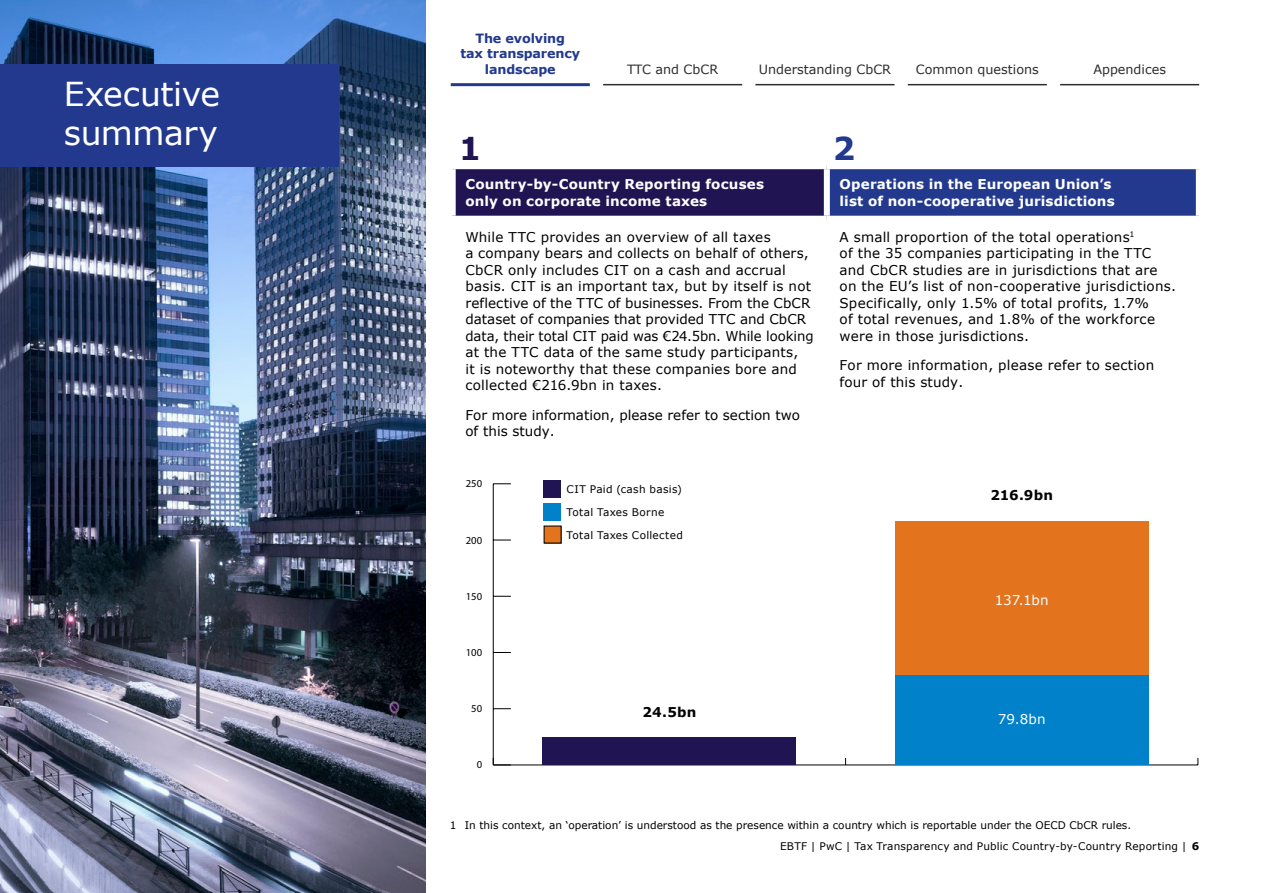
<style>
.page{position:relative;width:1263px;height:893px;background:#fff}
.page>*{position:absolute;margin:0;border:0;box-sizing:border-box;transform-origin:0 0}
.t1{font:33px/39px "Verdana";letter-spacing:-.015em;color:#fff}
.t2{font:700 31.5px "Verdana";color:#211452}
.t3{font:700 31.5px "Verdana";color:#22398e}
.t4{font:13.5px/16.5px "Verdana";letter-spacing:.015em;color:#000}
.t5{font:700 13.5px/16.5px "Verdana";letter-spacing:.01em;color:#fff}
.t6{font:700 13.5px "Verdana";letter-spacing:.015em;color:#000}
.t7{font:13.5px "Verdana";letter-spacing:.01em;color:#fff}
.t8{font:12.75px "Verdana";color:#2d2d2c}
.t9{font:700 12.75px/15.3px "Verdana";letter-spacing:-.01em;color:#22398e;text-align:center}
.t10{font:10.65px "Myriad Pro";color:#000}
.t11{font:10.5px "Verdana";color:#000}
.t12{font:10.5px "Verdana";letter-spacing:.02em;color:#000}
.t13{font:10.5px/23px "Verdana";letter-spacing:.03em;color:#000}
.s1{font-weight:700}
</style>
<div class="page">
<img style="left:0;top:0;width:425px;height:893px">
<div style="left:0;top:64px;width:338px;height:102px;background:#22398e"></div>
<div style="left:453px;top:166px;width:374px;height:53px;background:#211452"></div>
<div style="left:827px;top:166px;width:372px;height:53px;background:#22398e"></div>
<div style="left:450px;top:163px;width:377px;height:6px;background:#fff"></div>
<div style="left:450px;top:169px;width:6px;height:47px;background:#fff"></div>
<div style="left:827px;top:163px;width:375px;height:6px;background:#fff"></div>
<div style="left:824px;top:169px;width:6px;height:47px;background:#fff"></div>
<div style="left:1196px;top:169px;width:6px;height:47px;background:#fff"></div>
<div style="left:450px;top:216px;width:377px;height:6px;background:#fff"></div>
<div style="left:827px;top:216px;width:375px;height:6px;background:#fff"></div>
<hr style="left:451px;top:83px;width:139px;height:3px;background:#22398e">
<hr style="left:603px;top:84px;width:139px;height:1px;background:#2d2d2c">
<hr style="left:755px;top:84px;width:139px;height:1px;background:#2d2d2c">
<hr style="left:908px;top:84px;width:139px;height:1px;background:#2d2d2c">
<hr style="left:1060px;top:84px;width:139px;height:1px;background:#2d2d2c">
<hr style="left:493px;top:765px;width:705px;height:1px;background:#000">
<hr style="left:493px;top:484px;width:1px;height:281px;background:#000">
<svg style="left:493px;top:758px;width:18px;height:8px"></svg>
<svg style="left:494px;top:708px;width:17px;height:1px"></svg>
<svg style="left:494px;top:652px;width:17px;height:1px"></svg>
<svg style="left:494px;top:596px;width:17px;height:1px"></svg>
<svg style="left:494px;top:540px;width:17px;height:1px"></svg>
<svg style="left:493px;top:483px;width:18px;height:1px"></svg>
<div style="left:895px;top:521px;width:253px;height:154px;background:#e3731c"></div>
<div style="left:543px;top:737px;width:253px;height:28px;background:#211452"></div>
<div style="left:895px;top:675px;width:253px;height:90px;background:#0081c9"></div>
<div style="left:544px;top:480px;width:17px;height:17px;background:#211452"></div>
<div style="left:544px;top:503px;width:17px;height:17px;background:#0081c9"></div>
<div style="left:544px;top:526px;width:17px;height:17px;background:#e3731c"></div>
<h1 class="t1" style="left:64px;top:74px;width:158px">Executive summary</h1>
<p class="t9" style="left:460px;top:31px;width:121px">The evolving<br>tax transparency landscape</p>
<p class="t8" style="left:627px;top:60px;width:93px">TTC and CbCR</p>
<p class="t8" style="left:759px;top:60px;width:134px">Understanding CbCR</p>
<p class="t8" style="left:916px;top:60px;width:124px">Common questions</p>
<p class="t8" style="left:1093px;top:60px;width:74px">Appendices</p>
<h2 class="t2" style="left:459px;top:128px;width:24px">1</h2>
<h2 class="t3" style="left:833px;top:128px;width:24px">2</h2>
<p class="t5" style="left:465px;top:176px;width:300px">Country-by-Country Reporting focuses only on corporate income taxes</p>
<p class="t5" style="left:840px;top:176px;width:277px">Operations in the European Union’s list of non-cooperative jurisdictions</p>
<p class="t4" style="left:465px;top:228px;width:350px">While TTC provides an overview of all taxes<br>a company bears and collects on behalf of others, CbCR only includes CIT on a cash and accrual basis. CIT is an important tax, but by itself is not reflective of the TTC of businesses. From the CbCR dataset of companies that provided TTC and CbCR data, their total CIT paid was €24.5bn. While looking at the TTC data of the same study participants,<br>it is noteworthy that these companies bore and collected €216.9bn in taxes.</p>
<p class="t4" style="left:465px;top:406px;width:336px">For more information, please refer to section two of this study.</p>
<p class="t4" style="left:839px;top:228px;width:338px">A small proportion of the total operations<sup>1<br></sup>of the 35 companies participating in the TTC and CbCR studies are in jurisdictions that are on the EU’s list of non-cooperative jurisdictions.<br>Specifically, only 1.5% of total profits, 1.7%<br>of total revenues, and 1.8% of the workforce were in those jurisdictions.</p>
<p class="t4" style="left:840px;top:357px;width:316px">For more information, please refer to section four of this study.</p>
<p class="t10" style="left:466px;top:477px;width:18px">250</p>
<p class="t10" style="left:466px;top:533px;width:18px">200</p>
<p class="t10" style="left:466px;top:590px;width:18px">150</p>
<p class="t10" style="left:466px;top:646px;width:18px">100</p>
<p class="t10" style="left:471px;top:702px;width:12px">50</p>
<p class="t10" style="left:477px;top:758px;width:7px">0</p>
<p class="t13" style="left:567px;top:477px;width:118px">CIT Paid (cash basis)<br>Total Taxes Borne<br>Total Taxes Collected</p>
<p class="t6" style="left:990px;top:486px;width:64px">216.9bn</p>
<p class="t6" style="left:642px;top:703px;width:56px">24.5bn</p>
<p class="t7" style="left:995px;top:590px;width:55px">137.1bn</p>
<p class="t7" style="left:998px;top:709px;width:49px">79.8bn</p>
<p class="t11" style="left:450px;top:818px;width:683px">1 In this context, an ‘operation’ is understood as the presence within a country which is reportable under the OECD CbCR rules.</p>
<p class="t12" style="left:780px;top:839px;width:421px">EBTF | PwC | Tax Transparency and Public Country-by-Country Reporting | <span class="s1">6</span></p>
</div>
